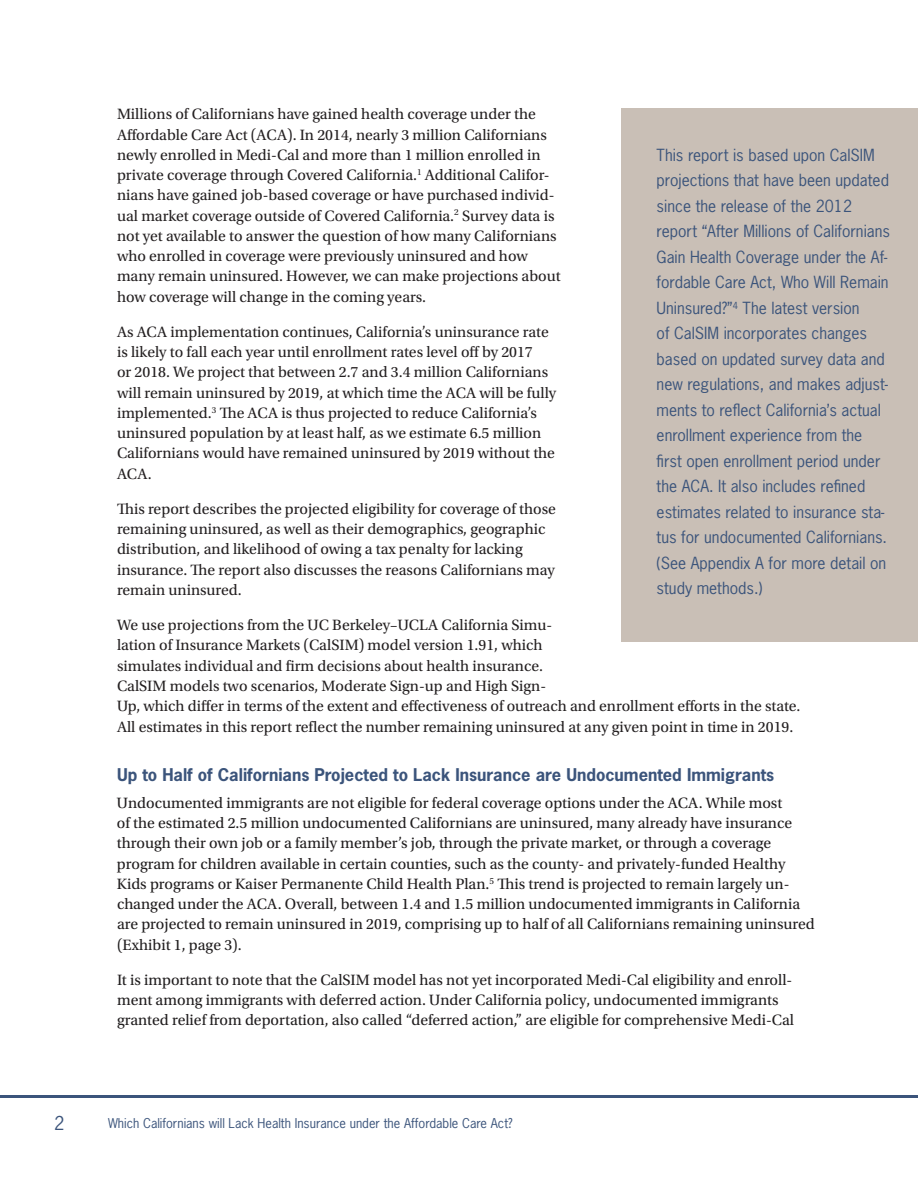
<style>
.page{position:relative;width:918px;height:1188px;background:#fff}
.page>*{position:absolute;margin:0;border:0;box-sizing:border-box;transform-origin:0 0}
.t1{font:18px "News Gothic Std";color:#3b547b}
.t2{font:700 16.5px "News Gothic Std";color:#3b547b}
.t3{font:15.75px/20.2px "Utopia Std";color:#231f20}
.t4{font:15.75px/20.2px "Utopia Std";color:#201d1e}
.t5{font:15.75px/25.5px "News Gothic Std";color:#3b547b}
.t6{font:12.75px "News Gothic Std";color:#3b547b}
</style>
<div class="page">
<hr style="left:0;top:1095px;width:918px;height:3px;background:#3b547b">
<div style="left:622px;top:108px;width:296px;height:534px;background:#c9bfb6"></div>
<p class="t3" style="left:117px;top:105px;width:445px">Millions of Californians have gained health coverage under the Affordable Care Act (ACA). In 2014, nearly 3 million Californians newly enrolled in Medi-Cal and more than 1 million enrolled in private coverage through Covered California.<sup>1</sup> Additional Califor&shy;nians have gained job-based coverage or have purchased individ&shy;ual market coverage outside of Covered California.<sup>2</sup> Survey data is not yet available to answer the question of how many Californians who enrolled in coverage were previously uninsured and how many remain uninsured. However, we can make projections about how coverage will change in the coming years.</p>
<p class="t3" style="left:117px;top:322px;width:441px">As ACA implementation continues, California’s uninsurance rate is likely to fall each year until enrollment rates level off by 2017<br>or 2018. We project that between 2.7 and 3.4 million Californians will remain uninsured by 2019, at which time the ACA will be fully implemented.<sup>3</sup> The ACA is thus projected to reduce California’s uninsured population by at least half, as we estimate 6.5 million Californians would have remained uninsured by 2019 without the ACA.</p>
<p class="t3" style="left:117px;top:499px;width:440px">This report describes the projected eligibility for coverage of those remaining uninsured, as well as their demographics, geographic distribution, and likelihood of owing a tax penalty for lacking insurance. The report also discusses the reasons Californians may remain uninsured.</p>
<p class="t3" style="left:117px;top:615px;width:685px">We use projections from the UC Berkeley–UCLA California Simu-<br>lation of Insurance Markets (CalSIM) model version 1.91, which<br>simulates individual and firm decisions about health insurance.<br>CalSIM models two scenarios, Moderate Sign-up and High Sign-<br>Up, which differ in terms of the extent and effectiveness of outreach and enrollment efforts in the state.<br>All estimates in this report reflect the number remaining uninsured at any given point in time in 2019.</p>
<p class="t2" style="left:117px;top:764px;width:659px">Up to Half of Californians Projected to Lack Insurance are Undocumented Immigrants</p>
<p class="t4" style="left:117px;top:793px;width:699px">Undocumented immigrants are not eligible for federal coverage options under the ACA. While most<br>of the estimated 2.5 million undocumented Californians are uninsured, many already have insurance through their own job or a family member’s job, through the private market, or through a coverage program for children available in certain counties, such as the county- and privately-funded Healthy Kids programs or Kaiser Permanente Child Health Plan.<sup>5</sup> This trend is projected to remain largely un&shy;changed under the ACA. Overall, between 1.4 and 1.5 million undocumented immigrants in California are projected to remain uninsured in 2019, comprising up to half of all Californians remaining uninsured (Exhibit 1, page 3).</p>
<p class="t4" style="left:117px;top:970px;width:679px">It is important to note that the CalSIM model has not yet incorporated Medi-Cal eligibility and enroll&shy;ment among immigrants with deferred action. Under California policy, undocumented immigrants granted relief from deportation, also called “deferred action,” are eligible for comprehensive Medi-Cal</p>
<p class="t5" style="left:657px;top:142px;width:235px">This report is based upon CalSIM projections that have been updated since the release of the 2012 report “After Millions of Californians Gain Health Coverage under the Af&shy;fordable Care Act, Who Will Remain Uninsured?”<sup>4</sup> The latest version<br>of CalSIM incorporates changes based on updated survey data and new regulations, and makes adjust&shy;ments to reflect California’s actual enrollment experience from the first open enrollment period under the ACA. It also includes refined estimates related to insurance sta&shy;tus for undocumented Californians. (See Appendix A for more detail on study methods.)</p>
<p class="t1" style="left:54px;top:1112px;width:12px">2</p>
<p class="t6" style="left:108px;top:1115px;width:406px">Which Californians will Lack Health Insurance under the Affordable Care Act?</p>
</div>
